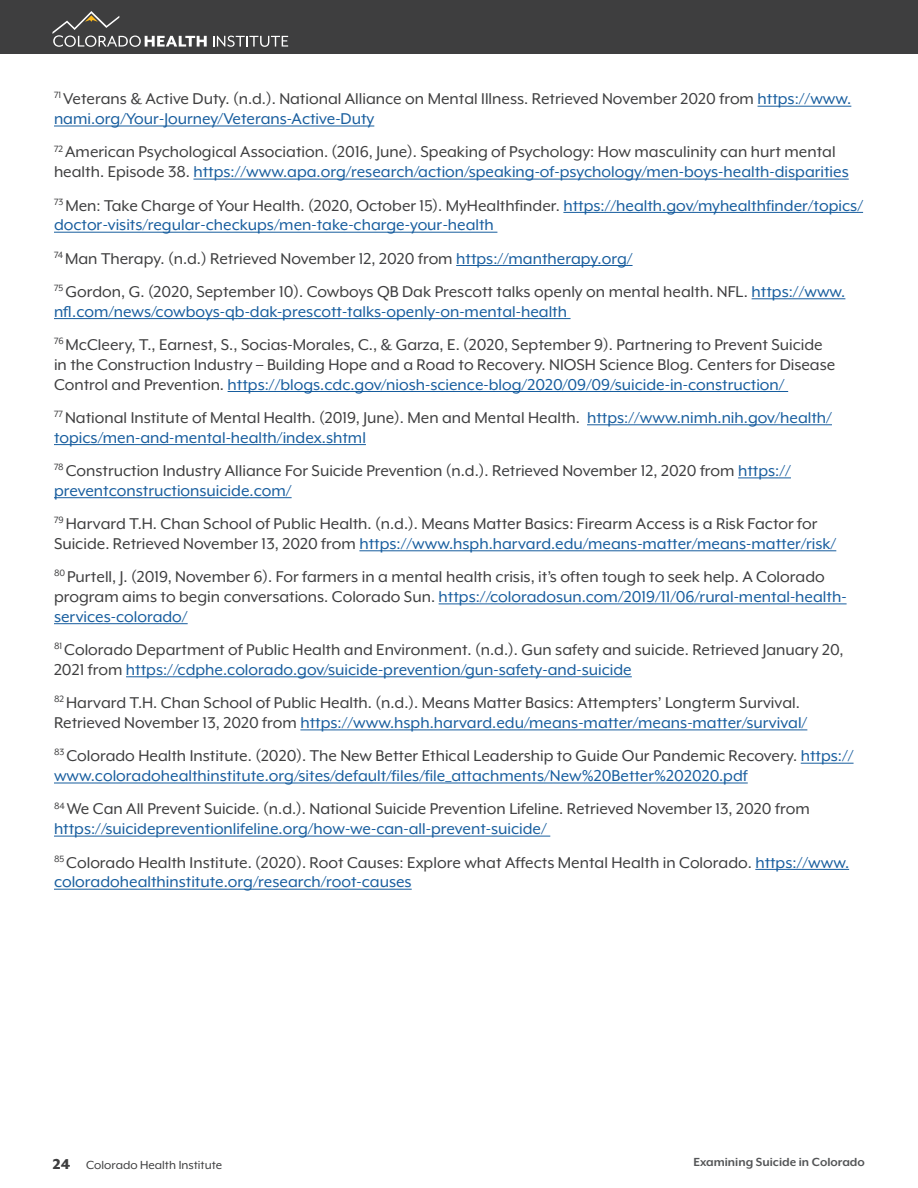
<style>
.page{position:relative;width:918px;height:1188px;background:#fff}
.page>*{position:absolute;margin:0;border:0;box-sizing:border-box;transform-origin:0 0}
.t1{font:18px/19.8px "Mr Eaves XL Mod OT";color:#3e3e3f}
.t2{font:18px/19.8px "Mr Eaves XL Mod OT";color:#175d9e}
.t3{font:700 13.5px "Mr Eaves XL Mod OT";color:#545557}
.t4{font:13.5px "Mr Eaves XL Mod OT";color:#3e3e3f}
.s1{color:#175d9e}
.s2{color:#3e3e3f}
.s3{font-weight:800;font-size:16.5px}
</style>
<div class="page">
<div style="left:0;top:0;width:918px;height:54px;background:#3e3e3f"></div>
<svg style="left:213px;top:36px;width:75px;height:11px"></svg>
<svg style="left:53px;top:11px;width:154px;height:36px"></svg>
<hr style="left:758px;top:106px;width:93px;height:1px;background:#175d9e">
<hr style="left:54px;top:126px;width:320px;height:1px;background:#175d9e">
<hr style="left:193px;top:179px;width:656px;height:1px;background:#175d9e">
<hr style="left:563px;top:212px;width:300px;height:1px;background:#175d9e">
<hr style="left:54px;top:232px;width:443px;height:1px;background:#175d9e">
<hr style="left:456px;top:265px;width:177px;height:1px;background:#175d9e">
<hr style="left:752px;top:299px;width:93px;height:1px;background:#175d9e">
<hr style="left:54px;top:318px;width:517px;height:1px;background:#175d9e">
<hr style="left:228px;top:391px;width:560px;height:1px;background:#175d9e">
<hr style="left:587px;top:425px;width:245px;height:1px;background:#175d9e">
<hr style="left:54px;top:444px;width:312px;height:1px;background:#175d9e">
<hr style="left:738px;top:478px;width:53px;height:1px;background:#175d9e">
<hr style="left:54px;top:497px;width:238px;height:1px;background:#175d9e">
<hr style="left:359px;top:551px;width:477px;height:1px;background:#175d9e">
<hr style="left:439px;top:604px;width:408px;height:1px;background:#175d9e">
<hr style="left:54px;top:623px;width:134px;height:1px;background:#175d9e">
<hr style="left:126px;top:677px;width:506px;height:1px;background:#175d9e">
<hr style="left:300px;top:730px;width:507px;height:1px;background:#175d9e">
<hr style="left:801px;top:763px;width:53px;height:1px;background:#175d9e">
<hr style="left:54px;top:783px;width:694px;height:1px;background:#175d9e">
<hr style="left:54px;top:836px;width:496px;height:1px;background:#175d9e">
<hr style="left:755px;top:869px;width:94px;height:1px;background:#175d9e">
<hr style="left:54px;top:889px;width:358px;height:1px;background:#175d9e">
<hr style="left:917px;top:0;width:1px;height:428px;background:#fff">
<p class="t1" style="left:54px;top:89px;width:799px"><sup>71</sup> Veterans &amp; Active Duty. (n.d.). National Alliance on Mental Illness. Retrieved November 2020 from <span class="s1">https://www. nami.org/Your-Journey/Veterans-Active-Duty</span></p>
<p class="t1" style="left:54px;top:142px;width:796px"><sup>72</sup> American Psychological Association. (2016, June). Speaking of Psychology: How masculinity can hurt mental health. Episode 38. <span class="s1">https://www.apa.org/research/action/speaking-of-psychology/men-boys-health-disparities</span></p>
<p class="t2" style="left:54px;top:195px;width:811px"><sup>73</sup> <span class="s2">Men: Take Charge of Your Health. (2020, October 15). MyHealthfinder.</span> https://health.gov/myhealthfinder/topics/ doctor-visits/regular-checkups/men-take-charge-your-health</p>
<p class="t1" style="left:54px;top:248px;width:580px"><sup>74</sup> Man Therapy. (n.d.) Retrieved November 12, 2020 from <span class="s1">https://mantherapy.org/</span></p>
<p class="t1" style="left:54px;top:282px;width:793px"><sup>75</sup> Gordon, G. (2020, September 10). Cowboys QB Dak Prescott talks openly on mental health. NFL. <span class="s1">https://www. nfl.com/news/cowboys-qb-dak-prescott-talks-openly-on-mental-health</span></p>
<p class="t1" style="left:54px;top:335px;width:783px"><sup>76</sup> McCleery, T., Earnest, S., Socias-Morales, C., &amp; Garza, E. (2020, September 9). Partnering to Prevent Suicide in the Construction Industry – Building Hope and a Road to Recovery. NIOSH Science Blog. Centers for Disease<br>Control and Prevention. <span class="s1">https://blogs.cdc.gov/niosh-science-blog/2020/09/09/suicide-in-construction/</span></p>
<p class="t2" style="left:54px;top:408px;width:779px"><sup>77</sup> <span class="s2">National Institute of Mental Health. (2019, June). Men and Mental Health.</span> https://www.nimh.nih.gov/health/ topics/men-and-mental-health/index.shtml</p>
<p class="t1" style="left:54px;top:461px;width:738px"><sup>78</sup> Construction Industry Alliance For Suicide Prevention (n.d.). Retrieved November 12, 2020 from <span class="s1">https:// preventconstructionsuicide.com/</span></p>
<p class="t1" style="left:54px;top:514px;width:784px"><sup>79</sup> Harvard T.H. Chan School of Public Health. (n.d.). Means Matter Basics: Firearm Access is a Risk Factor for<br>Suicide. Retrieved November 13, 2020 from <span class="s1">https://www.hsph.harvard.edu/means-matter/means-matter/risk/</span></p>
<p class="t1" style="left:54px;top:567px;width:794px"><sup>80</sup> Purtell, J. (2019, November 6). For farmers in a mental health crisis, it’s often tough to seek help. A Colorado program aims to begin conversations. Colorado Sun. <span class="s1">https://coloradosun.com/2019/11/06/rural-mental-health&shy;services-colorado/</span></p>
<p class="t1" style="left:54px;top:640px;width:791px"><sup>81</sup> Colorado Department of Public Health and Environment. (n.d.). Gun safety and suicide. Retrieved January 20,<br>2021 from <span class="s1">https://cdphe.colorado.gov/suicide-prevention/gun-safety-and-suicide</span></p>
<p class="t1" style="left:54px;top:693px;width:755px"><sup>82</sup> Harvard T.H. Chan School of Public Health. (n.d.). Means Matter Basics: Attempters’ Longterm Survival.<br>Retrieved November 13, 2020 from <span class="s1">https://www.hsph.harvard.edu/means-matter/means-matter/survival/</span></p>
<p class="t2" style="left:54px;top:746px;width:801px"><sup>83</sup> <span class="s2">Colorado Health Institute. (2020). The New Better Ethical Leadership to Guide Our Pandemic Recovery.</span> https:// www.coloradohealthinstitute.org/sites/default/files/file_attachments/New%20Better%202020.pdf</p>
<p class="t1" style="left:54px;top:799px;width:757px"><sup>84</sup> We Can All Prevent Suicide. (n.d.). National Suicide Prevention Lifeline. Retrieved November 13, 2020 from <span class="s1">https://suicidepreventionlifeline.org/how-we-can-all-prevent-suicide/</span></p>
<p class="t1" style="left:54px;top:852px;width:797px"><sup>85</sup> Colorado Health Institute. (2020). Root Causes: Explore what Affects Mental Health in Colorado. <span class="s1">https://www. coloradohealthinstitute.org/research/root-causes</span></p>
<p class="t4" style="left:53px;top:1158px;width:171px"><span class="s3">24</span> Colorado Health Institute</p>
<p class="t3" style="left:693px;top:1156px;width:173px">Examining Suicide in Colorado</p>
</div>
